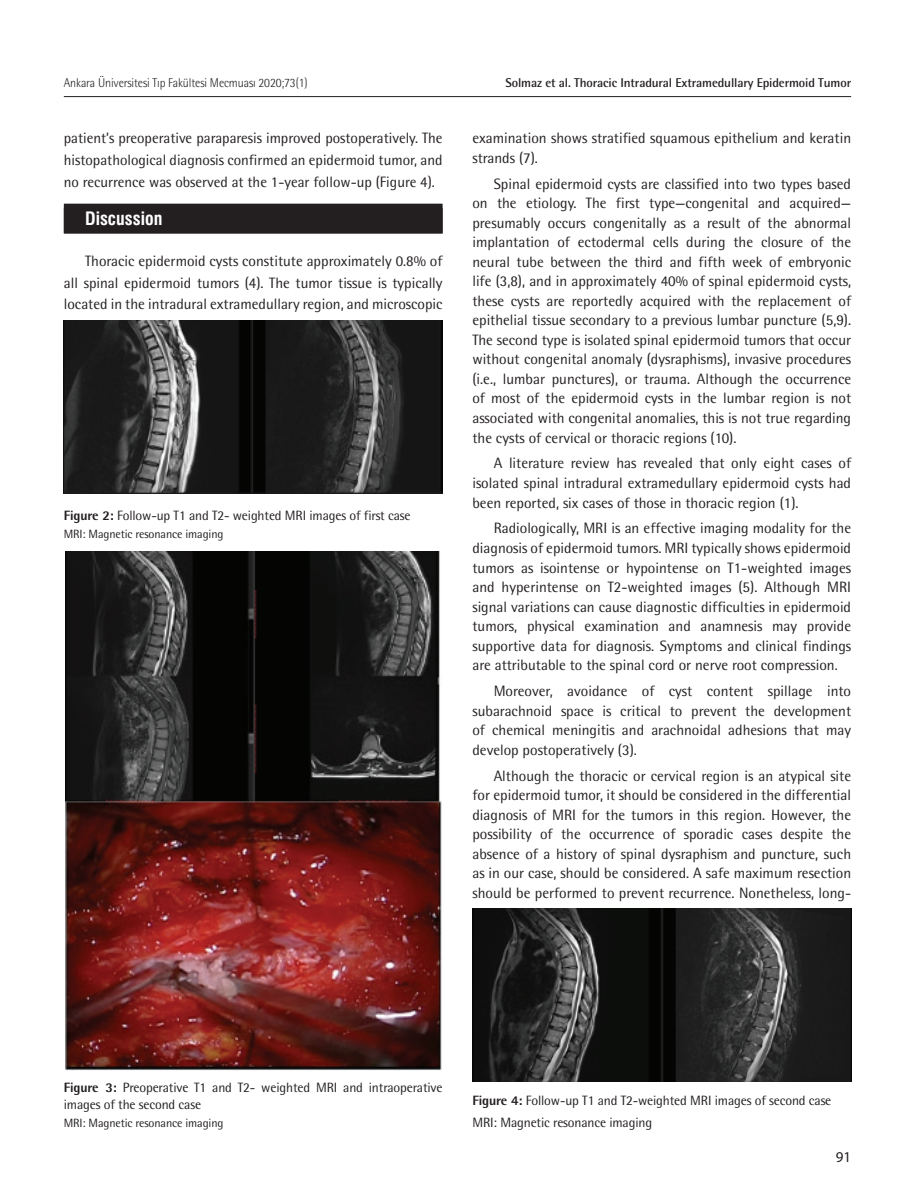
<style>
.page{position:relative;width:915px;height:1191px;background:#fff}
.page>*{position:absolute;margin:0;border:0;box-sizing:border-box;transform-origin:0 0}
.t1{font:18px "Swiss Condensed Bold Tr";color:#fff}
.t2{font:15px/19.5px "Rotis Semi Sans Std";color:#231f20;text-align:justify}
.t3{font:15px "Myriad Pro";color:#231f20}
.t4{font:13.5px/16.2px "Rotis Semi Sans Std";letter-spacing:-.01em;color:#231f20}
.t5{font:700 12.75px "Rotis Semi Sans Std";letter-spacing:-.01em;color:#231f20}
.t6{font:300 12.75px "Rotis Semi Sans Std";letter-spacing:-.01em;color:#231f20;scale:.95 1}
.t7{font:12px "Rotis Semi Sans Std";letter-spacing:-.01em;color:#231f20}
.s1{font-weight:800}
</style>
<div class="page">
<hr style="left:64px;top:96px;width:786px;height:1px;background:#231f20">
<div style="left:64px;top:204px;width:378px;height:29px;background:#231f20"></div>
<img style="left:63px;top:320px;width:379px;height:174px">
<img style="left:65px;top:551px;width:376px;height:519px">
<img style="left:472px;top:908px;width:378px;height:173px">
<p class="t6" style="left:64px;top:76px;width:258px">Ankara Üniversitesi Tıp Fakültesi Mecmuası 2020;73(1)</p>
<p class="t5" style="left:505px;top:75px;width:347px">Solmaz et al. Thoracic Intradural Extramedullary Epidermoid Tumor</p>
<p class="t2" style="left:64px;top:127px;width:380px;line-height:21.8px">patient’s preoperative paraparesis improved postoperatively. The histopathological diagnosis confirmed an epidermoid tumor, and no recurrence was observed at the 1-year follow-up (Figure 4).</p>
<p class="t1" style="left:85px;top:208px;width:79px">Discussion</p>
<p class="t2" style="left:64px;top:250px;width:380px;line-height:21.8px;text-indent:21px">Thoracic epidermoid cysts constitute approximately 0.8% of all spinal epidermoid tumors (4). The tumor tissue is typically located in the intradural extramedullary region, and microscopic</p>
<p class="t4" style="left:64px;top:507px;width:348px"><span class="s1">Figure 2:</span> Follow-up T1 and T2- weighted MRI images of first case</p>
<p class="t7" style="left:64px;top:527px;width:161px">MRI: Magnetic resonance imaging</p>
<p class="t2" style="left:472px;top:128px;width:380px">examination shows stratified squamous epithelium and keratin strands (7).</p>
<p class="t2" style="left:472px;top:174px;width:380px;text-indent:21px">Spinal epidermoid cysts are classified into two types based on the etiology. The first type—congenital and acquired— presumably occurs congenitally as a result of the abnormal implantation of ectodermal cells during the closure of the neural tube between the third and fifth week of embryonic life (3,8), and in approximately 40% of spinal epidermoid cysts, these cysts are reportedly acquired with the replacement of epithelial tissue secondary to a previous lumbar puncture (5,9).<br>The second type is isolated spinal epidermoid tumors that occur without congenital anomaly (dysraphisms), invasive procedures (i.e., lumbar punctures), or trauma. Although the occurrence of most of the epidermoid cysts in the lumbar region is not associated with congenital anomalies, this is not true regarding the cysts of cervical or thoracic regions (10).</p>
<p class="t2" style="left:472px;top:453px;width:380px;text-indent:21px">A literature review has revealed that only eight cases of isolated spinal intradural extramedullary epidermoid cysts had been reported, six cases of those in thoracic region (1).</p>
<p class="t2" style="left:472px;top:518px;width:380px;text-indent:21px">Radiologically, MRI is an effective imaging modality for the diagnosis of epidermoid tumors. MRI typically shows epidermoid tumors as isointense or hypointense on T1-weighted images and hyperintense on T2-weighted images (5). Although MRI signal variations can cause diagnostic difficulties in epidermoid tumors, physical examination and anamnesis may provide supportive data for diagnosis. Symptoms and clinical findings are attributable to the spinal cord or nerve root compression.</p>
<p class="t2" style="left:472px;top:681px;width:380px;text-indent:21px">Moreover, avoidance of cyst content spillage into subarachnoid space is critical to prevent the development of chemical meningitis and arachnoidal adhesions that may develop postoperatively (3).</p>
<p class="t2" style="left:472px;top:765px;width:380px;text-indent:21px">Although the thoracic or cervical region is an atypical site for epidermoid tumor, it should be considered in the differential diagnosis of MRI for the tumors in this region. However, the possibility of the occurrence of sporadic cases despite the absence of a history of spinal dysraphism and puncture, such as in our case, should be considered. A safe maximum resection should be performed to prevent recurrence. Nonetheless, long-</p>
<p class="t4" style="left:64px;top:1079px;width:380px"><span class="s1">Figure 3:</span> Preoperative T1 and T2- weighted MRI and intraoperative images of the second case</p>
<p class="t7" style="left:64px;top:1116px;width:161px">MRI: Magnetic resonance imaging</p>
<p class="t4" style="left:472px;top:1088px;width:360px;line-height:22.5px"><span class="s1">Figure 4:</span> Follow-up T1 and T2-weighted MRI images of second case<br>MRI: Magnetic resonance imaging</p>
<p class="t3" style="left:835px;top:1147px;width:17px">91</p>
</div>
